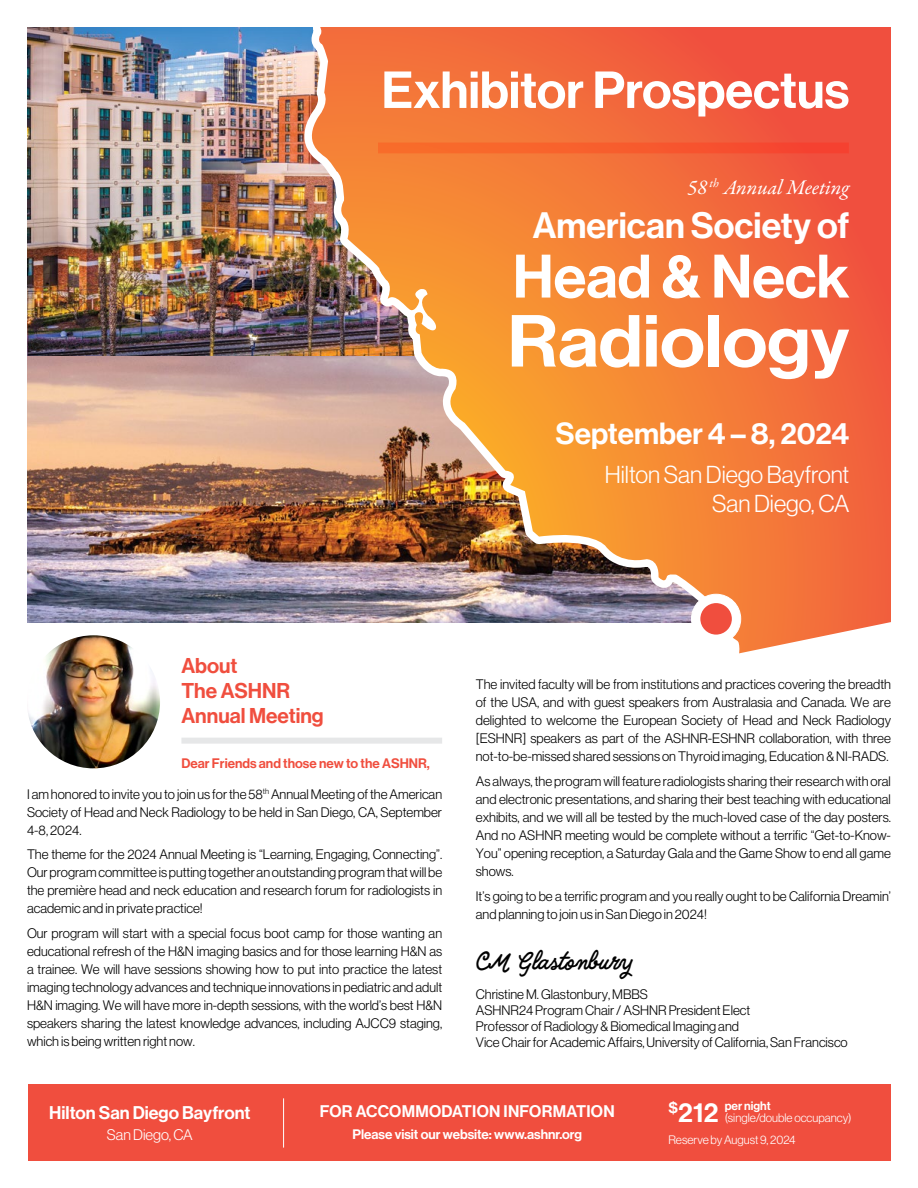
<style>
.page{position:relative;width:918px;height:1188px;background:#fff}
.page>*{position:absolute;margin:0;border:0;box-sizing:border-box;transform-origin:0 0}
.t1{font:72px "N Haas Grotesk DS Pro 65 Md";color:#fff;scale:1.08 1}
.t2{font:60px "N Haas Grotesk DS Pro 65 Md";color:#fff}
.t3{font:51px "N Haas Grotesk DS Pro 65 Md";color:#fff}
.t4{font:36px "N Haas Grotesk DS Pro 65 Md";color:#fff}
.t5{font:30px "N Haas Grotesk DS Pro 65 Md";color:#fff}
.t6{font:27px "N Haas Grotesk DS Pro 65 Md";color:#fff}
.t7{font:24px/28.8px "N Haas Grotesk DS Pro 45 Lt";color:#fff;text-align:right}
.t8{font:21px/24.8px "N Haas Grotesk DS Pro 65 Md";color:#f04e3e}
.t9{font:italic 21px "Garamond Premr Pro";letter-spacing:-.005em;color:#fff}
.t10{font:21px "Quimby Gubernatorial";color:#000}
.t11{font:18px "N Haas Grotesk DS Pro 65 Md";color:#fff}
.t12{font:16.5px "N Haas Grotesk DS Pro 65 Md";letter-spacing:.015em;color:#fff}
.t13{font:15px "N Haas Grotesk DS Pro 45 Lt";color:#fff}
.t14{font:13.5px/18px "N Haas Grotesk DS Pro 45 Lt";color:#000;text-align:justify}
.t15{font:13.5px "N Haas Grotesk DS Pro 65 Md";color:#fff}
.t16{font:13.5px "N Haas Grotesk DS Pro 65 Md";color:#f04e3e}
.t17{font:12px "N Haas Grotesk DS Pro 45 Lt";color:#fff}
.t18{font:12px "N Haas Grotesk DS Pro 65 Md";color:#fff}
</style>
<div class="page">
<img style="left:27px;top:27px;width:272px;height:329px">
<img style="left:27px;top:356px;width:272px;height:266px">
<div style="left:28px;top:1085px;width:863px;height:76px;background:#f04e3e"></div>
<hr style="left:283px;top:1098px;width:1px;height:50px;background:#fff">
<img style="left:303px;top:27px;width:588px;height:626px">
<div style="left:692px;top:594px;width:49px;height:49px;background:#fff;border-radius:50%"></div>
<div style="left:691px;top:594px;width:50px;height:50px;border:1px solid #fff;border-radius:50%"></div>
<div style="left:700px;top:603px;width:32px;height:32px;background:#f04e3e;border-radius:50%"></div>
<svg style="left:378px;top:143px;width:471px;height:10px;background:#f7592d"></svg>
<img style="left:27px;top:635px;width:133px;height:133px;border-radius:67px">
<div style="left:181px;top:738px;width:261px;height:6px;background:#e6e7e8"></div>
<h3 class="t3" style="left:382px;top:61px;width:469px">Exhibitor Prospectus</h3>
<h3 class="t9" style="left:687px;top:175px;width:164px">58 <sup>th</sup> Annual Meeting</h3>
<h3 class="t4" style="left:533px;top:204px;width:318px">American Society of</h3>
<h2 class="t2" style="left:513px;top:242px;width:338px">Head &amp; Neck</h2>
<h1 class="t1" style="left:508px;top:300px;width:318px">Radiology</h1>
<h3 class="t5" style="left:556px;top:416px;width:295px">September 4 – 8, 2024</h3>
<h3 class="t7" style="left:605px;top:461px;width:246px">Hilton San Diego Bayfront<br>San Diego, CA</h3>
<h3 class="t8" style="left:181px;top:654px;width:144px">About<br>The ASHNR<br>Annual Meeting</h3>
<p class="t16" style="left:181px;top:755px;width:250px">Dear Friends and those new to the ASHNR,</p>
<p class="t14" style="left:27px;top:785px;width:417px">I am honored to invite you to join us for the 58<sup>th</sup> Annual Meeting of the American Society of Head and Neck Radiology to be held in San Diego, CA, September 4-8, 2024.</p>
<p class="t14" style="left:27px;top:846px;width:417px">The theme for the 2024 Annual Meeting is “Learning, Engaging, Connecting”.<br>Our program committee is putting together an outstanding program that will be the première head and neck education and research forum for radiologists in academic and in private practice!</p>
<p class="t14" style="left:27px;top:924px;width:417px">Our program will start with a special focus boot camp for those wanting an educational refresh of the H&amp;N imaging basics and for those learning H&amp;N as a trainee. We will have sessions showing how to put into practice the latest imaging technology advances and technique innovations in pediatric and adult H&amp;N imaging. We will have more in-depth sessions, with the world’s best H&amp;N speakers sharing the latest knowledge advances, including AJCC9 staging, which is being written right now.</p>
<p class="t14" style="left:476px;top:676px;width:417px">The invited faculty will be from institutions and practices covering the breadth of the USA, and with guest speakers from Australasia and Canada. We are delighted to welcome the European Society of Head and Neck Radiology [ESHNR] speakers as part of the ASHNR-ESHNR collaboration, with three not-to-be-missed shared sessions on Thyroid imaging, Education &amp; NI-RADS.</p>
<p class="t14" style="left:476px;top:772px;width:417px">As always, the program will feature radiologists sharing their research with oral and electronic presentations, and sharing their best teaching with educational exhibits, and we will all be tested by the much-loved case of the day posters.<br>And no ASHNR meeting would be complete without a terrific “Get-to-Know-You” opening reception, a Saturday Gala and the Game Show to end all game shows.</p>
<p class="t14" style="left:476px;top:887px;width:417px">It’s going to be a terrific program and you really ought to be California Dreamin’ and planning to join us in San Diego in 2024!</p>
<h3 class="t10" style="left:476px;top:949px;width:158px">CM Glastonbury</h3>
<p class="t14" style="left:476px;top:986px;width:373px;line-height:16.2px;text-align:left">Christine M. Glastonbury, MBBS<br>ASHNR24 Program Chair / ASHNR President Elect<br>Professor of Radiology &amp; Biomedical Imaging and<br>Vice Chair for Academic Affairs, University of California, San Francisco</p>
<h3 class="t11" style="left:49px;top:1103px;width:203px">Hilton San Diego Bayfront</h3>
<p class="t13" style="left:107px;top:1127px;width:87px">San Diego, CA</p>
<p class="t12" style="left:320px;top:1101px;width:296px">FOR ACCOMMODATION INFORMATION</p>
<p class="t15" style="left:352px;top:1127px;width:231px">Please visit our website: www.ashnr.org</p>
<h3 class="t6" style="left:669px;top:1097px;width:51px"><sup>$</sup>212</h3>
<p class="t17" style="left:669px;top:1133px;width:129px">Reserve by August 9, 2024</p>
<p class="t18" style="left:725px;top:1099px;width:48px">per night</p>
<p class="t17" style="left:725px;top:1111px;width:128px">(single/double occupancy)</p>
</div>
